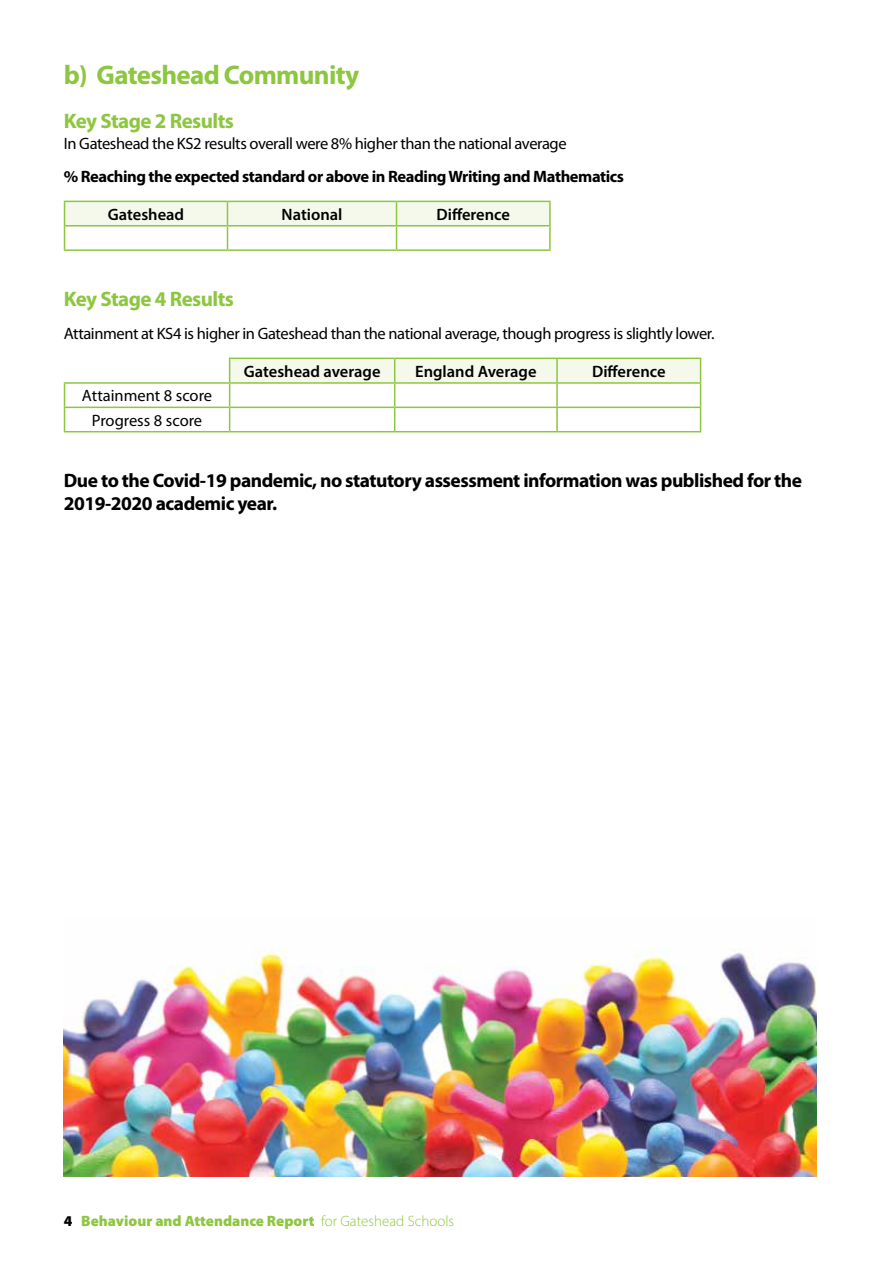
<style>
.page{position:relative;width:893px;height:1263px;background:#fff}
.page>*{position:absolute;margin:0;border:0;box-sizing:border-box;transform-origin:0 0}
.t1{font:700 27px "Myriad Pro";letter-spacing:-.025em;color:#8dc63f}
.t2{font:700 21px "Myriad Pro";letter-spacing:-.025em;color:#8dc63f}
.t3{font:700 19.5px/23.4px "Myriad Pro";letter-spacing:-.025em;color:#000}
.t4{font:16.5px "Myriad Pro";letter-spacing:-.025em;color:#000}
.t5{font:600 16.5px "Myriad Pro";color:#000}
.t6{font:700 16.5px "Myriad Pro";letter-spacing:-.025em;color:#000}
.t7{font:16.5px/24.3px "Myriad Pro";color:#000;text-align:center}
.t8{font:900 15px "Myriad Pro";color:#8dc63f}
.s1{color:#000}
.s2{font-weight:300}
</style>
<div class="page">
<hr style="left:396px;top:201px;width:155px;height:1px;background:#8dc63f">
<hr style="left:549px;top:202px;width:2px;height:23px;background:#8dc63f">
<hr style="left:396px;top:225px;width:155px;height:1px;background:#8dc63f">
<svg style="left:64px;top:201px;width:486px;height:48px"></svg>
<hr style="left:549px;top:226px;width:2px;height:23px;background:#8dc63f">
<hr style="left:64px;top:249px;width:163px;height:2px;background:#8dc63f">
<hr style="left:227px;top:249px;width:169px;height:2px;background:#8dc63f">
<hr style="left:396px;top:249px;width:155px;height:2px;background:#8dc63f">
<hr style="left:64px;top:407px;width:166px;height:1px;background:#8dc63f">
<svg style="left:64px;top:384px;width:1px;height:47px"></svg>
<hr style="left:64px;top:431px;width:166px;height:1px;background:#8dc63f">
<hr style="left:230px;top:431px;width:165px;height:1px;background:#8dc63f">
<hr style="left:395px;top:431px;width:162px;height:1px;background:#8dc63f">
<hr style="left:557px;top:431px;width:144px;height:1px;background:#8dc63f">
<svg style="left:229px;top:358px;width:472px;height:73px"></svg>
<hr style="left:64px;top:382px;width:166px;height:2px;background:#8dc63f">
<img style="left:64px;top:948px;width:752px;height:229px">
<h1 class="t1" style="left:64px;top:60px;width:297px">b) Gateshead Community</h1>
<p class="t2" style="left:64px;top:109px;width:172px">Key Stage 2 Results</p>
<p class="t4" style="left:64px;top:135px;width:504px">In Gateshead the KS2 results overall were 8% higher than the national average</p>
<p class="t6" style="left:64px;top:167px;width:562px">% Reaching the expected standard or above in Reading Writing and Mathematics</p>
<p class="t5" style="left:108px;top:204px;width:78px">Gateshead</p>
<p class="t5" style="left:282px;top:204px;width:62px">National</p>
<p class="t5" style="left:436px;top:204px;width:75px">Difference</p>
<p class="t2" style="left:64px;top:287px;width:172px">Key Stage 4 Results</p>
<p class="t4" style="left:64px;top:324px;width:652px">Attainment at KS4 is higher in Gateshead than the national average, though progress is slightly lower.</p>
<p class="t5" style="left:244px;top:361px;width:138px">Gateshead average</p>
<p class="t5" style="left:415px;top:361px;width:123px">England Average</p>
<p class="t5" style="left:592px;top:361px;width:75px">Difference</p>
<p class="t7" style="left:82px;top:384px;width:132px">Attainment 8 score<br>Progress 8 score</p>
<p class="t3" style="left:64px;top:469px;width:740px">Due to the Covid-19 pandemic, no statutory assessment information was published for the<br>2019-2020 academic year.</p>
<p class="t8" style="left:64px;top:1211px;width:392px"><span class="s1">4</span> Behaviour and Attendance Report <span class="s2">for Gateshead Schools</span></p>
</div>
